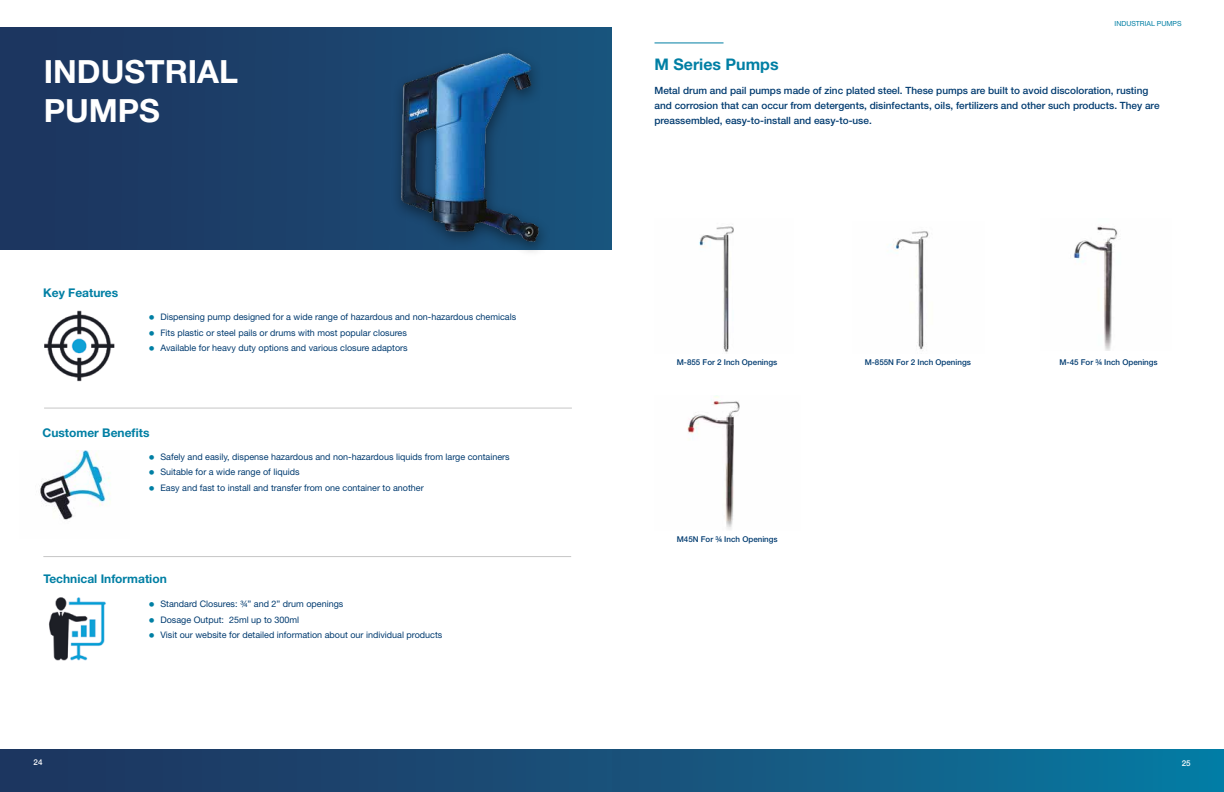
<style>
.page{position:relative;width:1224px;height:792px;background:#fff}
.page>*{position:absolute;margin:0;border:0;box-sizing:border-box;transform-origin:0 0}
.t1{font:700 32px/39.8px "Helvetica Neue LT Std";color:#fff}
.t2{font:700 16px "Helvetica Neue LT Std";color:#007fa4}
.t3{font:700 12px "Helvetica Neue LT Std";color:#007fa4}
.t4{font:500 10px/15px "Helvetica Neue LT Std";color:#003b70}
.t5{font:9px "Helvetica Neue LT Std";color:#003b70}
.t6{font:500 8px "Helvetica Neue LT Std";color:#003b70}
.t7{font:500 8px "Helvetica Neue LT Std";color:#fff}
.t8{font:7px "Helvetica Neue LT Std";color:#007fa4}
.s1{font-size:13px;color:#007fa4}
</style>
<div class="page">
<div style="left:612px;top:749px;width:612px;height:43px;background:linear-gradient(to right,#1c4e77,#047ca4)"></div>
<div style="left:0;top:750px;width:612px;height:42px;background:linear-gradient(to right,#1d345e,#1a5079)"></div>
<div style="left:0;top:28px;width:612px;height:221px;background:linear-gradient(to right,#1d325d,#19537c)"></div>
<img style="left:44px;top:310px;width:71px;height:72px">
<img style="left:40px;top:450px;width:70px;height:70px">
<hr style="left:44px;top:408px;width:528px;height:1px;background:#c6c6c6">
<img style="left:49px;top:598px;width:57px;height:63px">
<hr style="left:43px;top:556px;width:528px;height:1px;background:#c6c6c6">
<img style="left:372px;top:43px;width:208px;height:209px">
<hr style="left:655px;top:42px;width:69px;height:1px;background:#007fa4">
<img style="left:687px;top:395px;width:53px;height:135px">
<img style="left:1073px;top:225px;width:45px;height:125px">
<img style="left:890px;top:231px;width:39px;height:120px">
<img style="left:699px;top:226px;width:35px;height:127px">
<p class="t8" style="left:1115px;top:19px;width:69px">INDUSTRIAL PUMPS</p>
<h1 class="t1" style="left:44px;top:51px;width:196px">INDUSTRIAL<br>PUMPS</h1>
<h2 class="t2" style="left:655px;top:55px;width:126px">M Series Pumps</h2>
<p class="t4" style="left:655px;top:82px;width:507px">Metal drum and pail pumps made of zinc plated steel. These pumps are built to avoid discoloration, rusting and corrosion that can occur from detergents, disinfectants, oils, fertilizers and other such products. They are preassembled, easy-to-install and easy-to-use.</p>
<h3 class="t3" style="left:43px;top:285px;width:77px">Key Features</h3>
<p class="t5" style="left:149px;top:311px;width:369px"><span class="s1">•</span> Dispensing pump designed for a wide range of hazardous and non-hazardous chemicals</p>
<p class="t5" style="left:149px;top:327px;width:260px"><span class="s1">•</span> Fits plastic or steel pails or drums with most popular closures</p>
<p class="t5" style="left:149px;top:343px;width:261px"><span class="s1">•</span> Available for heavy duty options and various closure adaptors</p>
<h3 class="t3" style="left:43px;top:425px;width:109px">Customer Benefits</h3>
<p class="t5" style="left:149px;top:451px;width:363px"><span class="s1">•</span> Safely and easily, dispense hazardous and non-hazardous liquids from large containers</p>
<p class="t5" style="left:149px;top:467px;width:152px"><span class="s1">•</span> Suitable for a wide range of liquids</p>
<p class="t5" style="left:149px;top:482px;width:277px"><span class="s1">•</span> Easy and fast to install and transfer from one container to another</p>
<h3 class="t3" style="left:43px;top:571px;width:125px">Technical Information</h3>
<p class="t5" style="left:149px;top:598px;width:196px"><span class="s1">•</span> Standard Closures: ¾” and 2” drum openings</p>
<p class="t5" style="left:149px;top:614px;width:152px"><span class="s1">•</span> Dosage Output: 25ml up to 300ml</p>
<p class="t5" style="left:149px;top:630px;width:295px"><span class="s1">•</span> Visit our website for detailed information about our individual products</p>
<p class="t7" style="left:34px;top:758px;width:10px">24</p>
<p class="t6" style="left:677px;top:358px;width:102px">M-855 For 2 Inch Openings</p>
<p class="t6" style="left:865px;top:358px;width:108px">M-855N For 2 Inch Openings</p>
<p class="t6" style="left:677px;top:534px;width:102px">M45N For ¾ Inch Openings</p>
<p class="t6" style="left:1060px;top:358px;width:100px">M-45 For ¾ Inch Openings</p>
<p class="t7" style="left:1182px;top:758px;width:10px">25</p>
</div>
